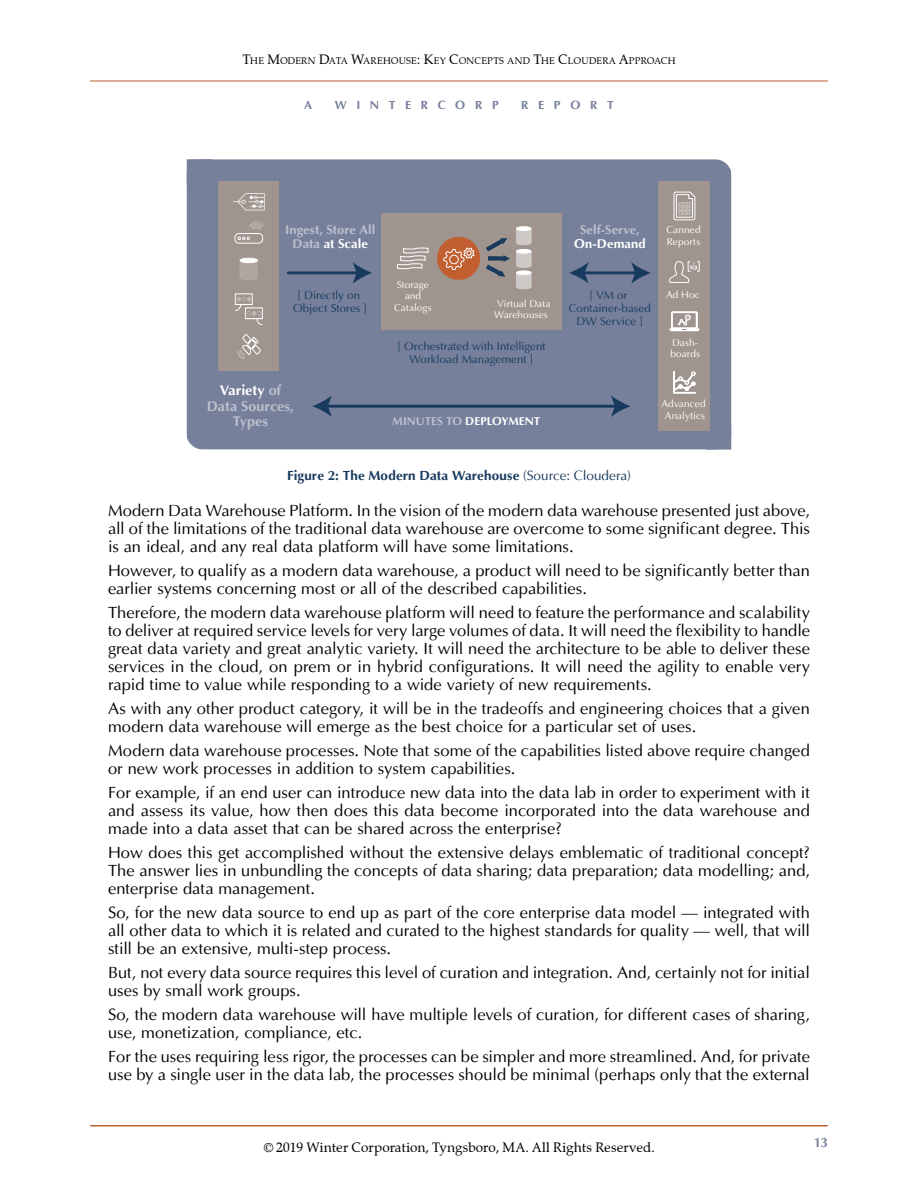
<style>
.page{position:relative;width:918px;height:1188px;background:#fff}
.page>*{position:absolute;margin:0;border:0;box-sizing:border-box;transform-origin:0 0}
.t1{font:16.5px/18px "Ottawa Plain";color:#000}
.t2{font:700 14.4px/15.8px "Ottawa";color:#bdc0ce;text-align:center}
.t3{font:13.5px "Zapf Calligraphic 801 BT";letter-spacing:.01em;color:#000}
.t4{font:700 13.5px "Ottawa";letter-spacing:.01em;color:#173a5e}
.t5{font:700 13.5px "Ottawa";color:#77809b}
.t6{font:700 12.9px/14.4px "Ottawa";letter-spacing:.005em;color:#bdc0ce;text-align:center}
.t7{font:700 12.9px "Ottawa";letter-spacing:.015em;color:#fff}
.t8{font:700 12px "Ottawa";letter-spacing:.8em;color:#77809b}
.t9{font:700 11.55px "Ottawa";color:#fff}
.t10{font:11.4px/12.9px "Ottawa Plain";letter-spacing:.005em;color:#173a5e;text-align:center}
.t11{font:10.05px/11.4px "Ottawa Plain";letter-spacing:.01em;color:#fff}
.t12{font:9.45px "Zapf Calligraphic 801 BT";letter-spacing:.025em;color:#000}
.s1{font-size:13.5px}
.s2{color:#fff}
.s3{color:#bdc0ce}
.s4{font-family:"Ottawa Plain";font-weight:400}
</style>
<div class="page">
<hr style="left:91px;top:1125px;width:736px;height:1px;background:#c15f30">
<hr style="left:90px;top:81px;width:738px;height:1px;background:#c15f30">
<div style="left:187px;top:159px;width:544px;height:291px;background:#77809b"></div>
<div style="left:187px;top:159px;width:25px;height:26px;background:#77809b"></div>
<div style="left:706px;top:424px;width:25px;height:26px;background:#77809b"></div>
<div style="left:219px;top:181px;width:60px;height:190px;background:#9f958e"></div>
<div style="left:658px;top:181px;width:52px;height:250px;background:#9f958e"></div>
<div style="left:381px;top:214px;width:181px;height:116px;background:#9f958e"></div>
<hr style="left:326px;top:405px;width:291px;height:3px;background:#173a5e">
<svg style="left:611px;top:395px;width:20px;height:22px"></svg>
<svg style="left:312px;top:395px;width:20px;height:22px"></svg>
<hr style="left:288px;top:271px;width:70px;height:3px;background:#173a5e">
<svg style="left:353px;top:262px;width:19px;height:22px"></svg>
<hr style="left:583px;top:271px;width:54px;height:3px;background:#173a5e">
<svg style="left:631px;top:262px;width:20px;height:22px"></svg>
<svg style="left:569px;top:262px;width:20px;height:22px"></svg>
<svg style="left:437px;top:236px;width:73px;height:44px"></svg>
<svg style="left:397px;top:247px;width:32px;height:22px"></svg>
<svg style="left:234px;top:221px;width:29px;height:23px"></svg>
<svg style="left:239px;top:257px;width:19px;height:23px"></svg>
<svg style="left:516px;top:226px;width:16px;height:63px"></svg>
<svg style="left:237px;top:334px;width:24px;height:25px"></svg>
<svg style="left:235px;top:293px;width:28px;height:32px"></svg>
<svg style="left:669px;top:311px;width:31px;height:20px"></svg>
<svg style="left:669px;top:261px;width:31px;height:22px"></svg>
<svg style="left:673px;top:191px;width:23px;height:30px"></svg>
<svg style="left:673px;top:371px;width:23px;height:22px"></svg>
<svg style="left:233px;top:193px;width:32px;height:17px"></svg>
<p class="t12" style="left:243px;top:55px;width:434px"><span class="s1">T</span>HE <span class="s1">M</span>ODERN <span class="s1">D</span>ATA <span class="s1">W</span>AREHOUSE<span class="s1">: K</span>EY <span class="s1">C</span>ONCEPTS AND <span class="s1">T</span>HE <span class="s1">C</span>LOUDERA <span class="s1">A</span>PPROACH</p>
<p class="t8" style="left:304px;top:98px;width:10px">A</p>
<p class="t8" style="left:335px;top:98px;width:165px">WINTERCORP</p>
<p class="t8" style="left:521px;top:98px;width:94px">REPORT</p>
<p class="t6" style="left:285px;top:222px;width:92px">Ingest, Store All<br>Data <span class="s2">at Scale</span></p>
<p class="t6" style="left:580px;top:222px;width:61px">Self-Serve,</p>
<p class="t7" style="left:574px;top:236px;width:73px">On-Demand</p>
<p class="t11" style="left:666px;top:224px;width:36px">Canned<br>Reports</p>
<p class="t11" style="left:394px;top:279px;width:39px;text-align:center">Storage and<br>Catalogs</p>
<p class="t10" style="left:293px;top:289px;width:76px">[ Directly on<br>Object Stores ]</p>
<p class="t10" style="left:569px;top:289px;width:84px">[ VM or<br>Container-based<br>DW Service ]</p>
<p class="t10" style="left:397px;top:340px;width:150px">[ Orchestrated with Intelligent<br>Workload Management ]</p>
<p class="t11" style="left:494px;top:298px;width:58px">Virtual Data<br>Warehouses</p>
<p class="t2" style="left:207px;top:382px;width:89px"><span class="s2">Variety</span> of<br>Data Sources,<br>Types</p>
<p class="t9" style="left:393px;top:413px;width:149px"><span class="s3">MINUTES TO</span> DEPLOYMENT</p>
<p class="t11" style="left:666px;top:289px;width:35px">Ad Hoc</p>
<p class="t11" style="left:670px;top:336px;width:31px">Dash&shy;boards</p>
<p class="t11" style="left:661px;top:398px;width:46px;text-align:center">Advanced<br>Analytics</p>
<p class="t4" style="left:287px;top:467px;width:345px">Figure 2: The Modern Data Warehouse <span class="s4">(Source: Cloudera)</span></p>
<p class="t1" style="left:108px;top:501px;width:704px;text-align:justify">Modern Data Warehouse Platform. In the vision of the modern data warehouse presented just above, all of the limitations of the traditional data warehouse are overcome to some significant degree. This is an ideal, and any real data platform will have some limitations.</p>
<p class="t1" style="left:108px;top:561px;width:704px">However, to qualify as a modern data warehouse, a product will need to be significantly better than earlier systems concerning most or all of the described capabilities.</p>
<p class="t1" style="left:108px;top:603px;width:704px;text-align:justify">Therefore, the modern data warehouse platform will need to feature the performance and scalability to deliver at required service levels for very large volumes of data. It will need the flexibility to handle great data variety and great analytic variety. It will need the architecture to be able to deliver these services in the cloud, on prem or in hybrid configurations. It will need the agility to enable very rapid time to value while responding to a wide variety of new requirements.</p>
<p class="t1" style="left:108px;top:699px;width:703px">As with any other product category, it will be in the tradeoffs and engineering choices that a given modern data warehouse will emerge as the best choice for a particular set of uses.</p>
<p class="t1" style="left:108px;top:741px;width:703px">Modern data warehouse processes. Note that some of the capabilities listed above require changed or new work processes in addition to system capabilities.</p>
<p class="t1" style="left:108px;top:783px;width:704px;text-align:justify">For example, if an end user can introduce new data into the data lab in order to experiment with it and assess its value, how then does this data become incorporated into the data warehouse and made into a data asset that can be shared across the enterprise?</p>
<p class="t1" style="left:108px;top:843px;width:704px;text-align:justify">How does this get accomplished without the extensive delays emblematic of traditional concept?<br>The answer lies in unbundling the concepts of data sharing; data preparation; data modelling; and, enterprise data management.</p>
<p class="t1" style="left:108px;top:903px;width:704px;text-align:justify">So, for the new data source to end up as part of the core enterprise data model — integrated with all other data to which it is related and curated to the highest standards for quality — well, that will still be an extensive, multi-step process.</p>
<p class="t1" style="left:108px;top:963px;width:703px">But, not every data source requires this level of curation and integration. And, certainly not for initial uses by small work groups.</p>
<p class="t1" style="left:108px;top:1005px;width:703px">So, the modern data warehouse will have multiple levels of curation, for different cases of sharing, use, monetization, compliance, etc.</p>
<p class="t1" style="left:108px;top:1047px;width:704px">For the uses requiring less rigor, the processes can be simpler and more streamlined. And, for private use by a single user in the data lab, the processes should be minimal (perhaps only that the external</p>
<p class="t3" style="left:263px;top:1139px;width:393px">©2019 Winter Corporation, Tyngsboro, MA. All Rights Reserved.</p>
<p class="t5" style="left:814px;top:1134px;width:16px">13</p>
</div>
